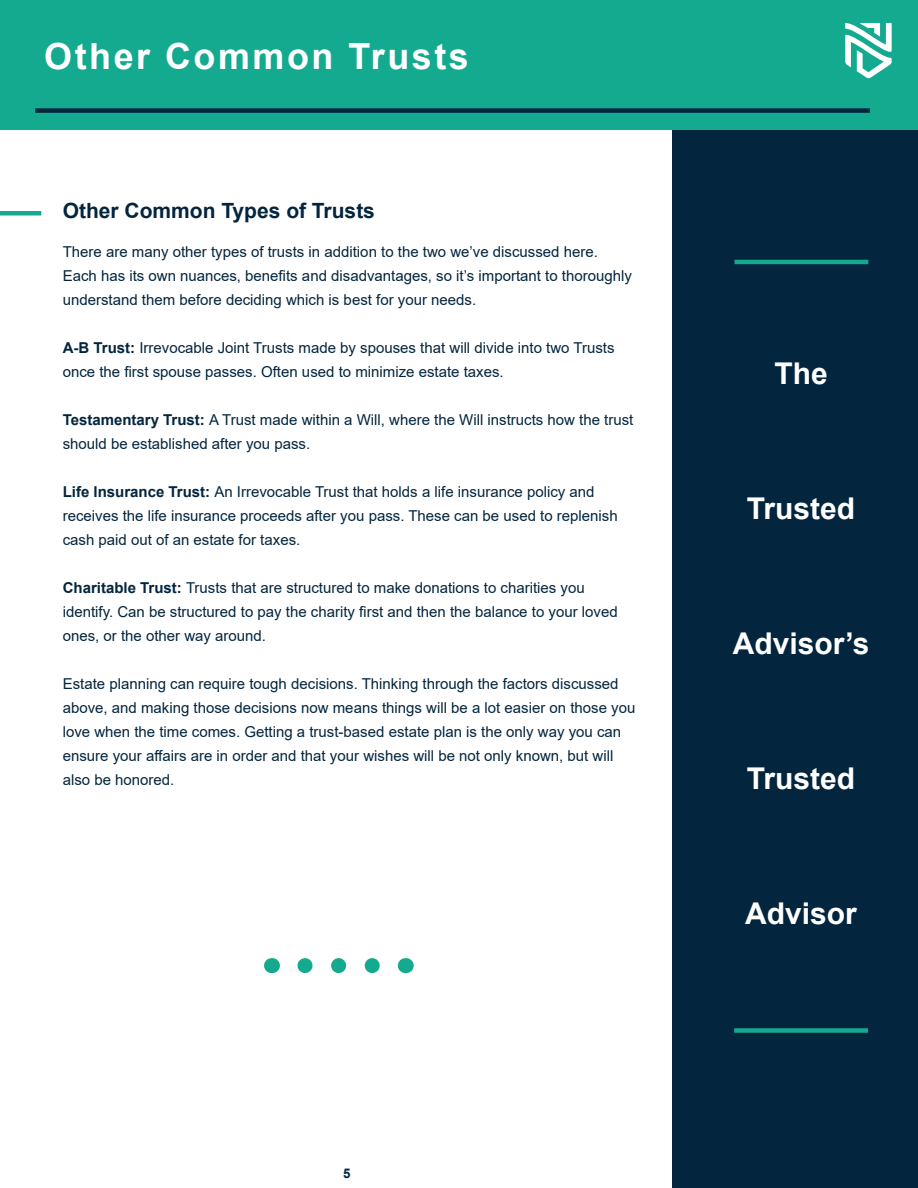
<style>
.page{position:relative;width:918px;height:1188px;background:#fff}
.page>*{position:absolute;margin:0;border:0;box-sizing:border-box;transform-origin:0 0}
.t1{font:700 36px "Arial";letter-spacing:.07em;color:#fff}
.t2{font:700 30px "Arial";color:#fff}
.t3{font:700 21px "Arial";color:#03253e}
.t4{font:15px/24px "Arial";color:#03253e}
.t5{font:700 13.35px "Arial";color:#03253e}
.s1{font-weight:700}
</style>
<div class="page">
<div style="left:673px;top:0;width:245px;height:1188px;background:#03253e"></div>
<hr style="left:735px;top:260px;width:133px;height:4px;background:#14aa90">
<div style="left:0;top:0;width:918px;height:130px;background:#14aa90"></div>
<div style="left:35px;top:108px;width:835px;height:5px;background:#03253e"></div>
<svg style="left:845px;top:23px;width:47px;height:55px"></svg>
<div style="left:0;top:211px;width:41px;height:5px;background:#14aa90"></div>
<div style="left:734px;top:1028px;width:134px;height:5px;background:#14aa90"></div>
<svg style="left:305px;top:958px;width:75px;height:15px"></svg>
<svg style="left:271px;top:958px;width:1px;height:15px"></svg>
<svg style="left:405px;top:958px;width:1px;height:15px"></svg>
<p class="t1" style="left:44px;top:31px;width:426px">Other Common Trusts</p>
<p class="t3" style="left:63px;top:196px;width:314px">Other Common Types of Trusts</p>
<p class="t4" style="left:63px;top:240px;width:571px">There are many other types of trusts in addition to the two we’ve discussed here.<br>Each has its own nuances, benefits and disadvantages, so it’s important to thoroughly understand them before deciding which is best for your needs.</p>
<p class="t4" style="left:63px;top:336px;width:553px"><span class="s1">A-B Trust:</span> Irrevocable Joint Trusts made by spouses that will divide into two Trusts once the first spouse passes. Often used to minimize estate taxes.</p>
<p class="t4" style="left:63px;top:408px;width:572px"><span class="s1">Testamentary Trust:</span> A Trust made within a Will, where the Will instructs how the trust should be established after you pass.</p>
<p class="t4" style="left:63px;top:480px;width:557px"><span class="s1">Life Insurance Trust:</span> An Irrevocable Trust that holds a life insurance policy and receives the life insurance proceeds after you pass. These can be used to replenish cash paid out of an estate for taxes.</p>
<p class="t4" style="left:63px;top:576px;width:524px"><span class="s1">Charitable Trust:</span> Trusts that are structured to make donations to charities you</p>
<p class="t4" style="left:63px;top:600px;width:557px">identify. Can be structured to pay the charity first and then the balance to your loved ones, or the other way around.</p>
<p class="t4" style="left:63px;top:672px;width:574px">Estate planning can require tough decisions. Thinking through the factors discussed above, and making those decisions now means things will be a lot easier on those you love when the time comes. Getting a trust-based estate plan is the only way you can ensure your affairs are in order and that your wishes will be not only known, but will also be honored.</p>
<p class="t5" style="left:343px;top:1164px;width:9px">5</p>
<p class="t2" style="left:774px;top:352px;width:55px">The</p>
<p class="t2" style="left:747px;top:487px;width:110px">Trusted</p>
<p class="t2" style="left:733px;top:622px;width:138px">Advisor’s</p>
<p class="t2" style="left:747px;top:757px;width:110px">Trusted</p>
<p class="t2" style="left:745px;top:892px;width:113px">Advisor</p>
</div>
